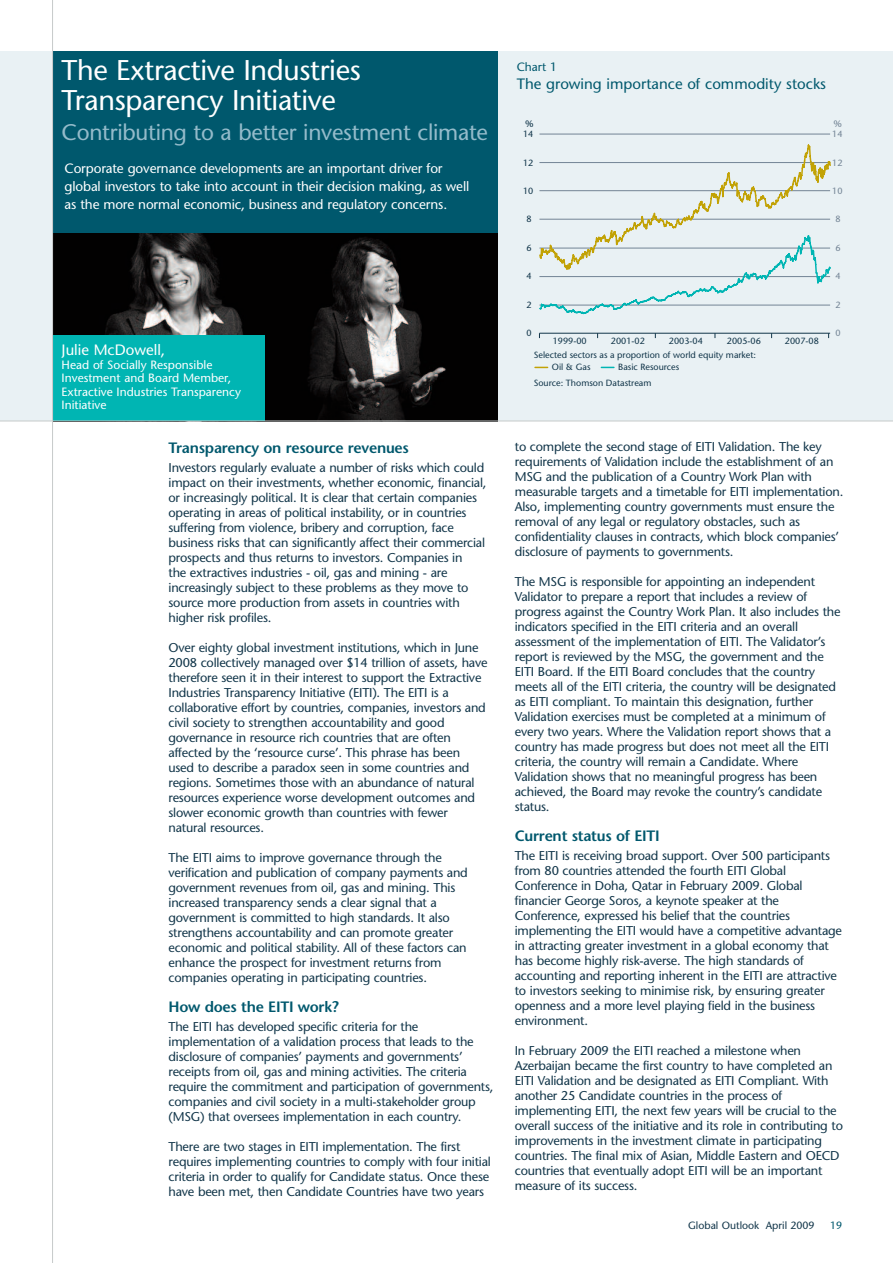
<style>
.page{position:relative;width:893px;height:1263px;background:#fff}
.page>*{position:absolute;margin:0;border:0;box-sizing:border-box;transform-origin:0 0}
.t1{font:28.5px/30px "Stone Sans";letter-spacing:-.01em;color:#fff}
.t2{font:22.5px "Stone Sans";letter-spacing:-.01em;color:#94bbca}
.t3{font:600 15px "Stone Sans";letter-spacing:-.015em;color:#00586d}
.t4{font:15px "Stone Sans";color:#00586d}
.t5{font:15px "Stone Sans";color:#fff}
.t6{font:13.5px/18px "Stone Sans";letter-spacing:-.01em;color:#fff}
.t7{font:12.75px/15px "Stone Sans";letter-spacing:-.015em;color:#12364a}
.t8{font:12px/13.5px "Stone Sans";color:#fff}
.t9{font:12px "Stone Sans";color:#00586d}
.t10{font:10.5px "Stone Sans";color:#12364a}
.t11{font:10.5px "Stone Sans";color:#00586d}
.t12{font:9px/15.6px "Stone Sans";color:#12364a}
.t13{font:9px "Stone Sans";color:#738495}
.t14{font:500 9px "Stone Sans";color:#12364a}
.t15{font:500 9px "Stone Sans";color:#738495}
</style>
<div class="page">
<div style="left:0;top:51px;width:893px;height:370px;background:#e9f1f4"></div>
<div style="left:53px;top:51px;width:445px;height:370px;background:#00586d"></div>
<hr style="left:539px;top:134px;width:291px;height:1px;background:#738495">
<hr style="left:539px;top:333px;width:291px;height:1px;background:#12364a">
<svg style="left:539px;top:144px;width:292px;height:171px"></svg>
<svg style="left:535px;top:367px;width:13px;height:1px"></svg>
<svg style="left:601px;top:367px;width:13px;height:1px"></svg>
<img style="left:282px;top:234px;width:216px;height:187px">
<img style="left:53px;top:234px;width:229px;height:187px">
<div style="left:53px;top:336px;width:212px;height:85px;background:#00b5b3"></div>
<hr style="left:52px;top:0;width:1px;height:1263px;background:#c7caca">
<hr style="left:0;top:421px;width:893px;height:1px;background:#c7caca">
<h1 class="t1" style="left:62px;top:59px;width:301px">The Extractive Industries<br>Transparency Initiative</h1>
<h2 class="t2" style="left:62px;top:124px;width:428px">Contributing to a better investment climate</h2>
<p class="t6" style="left:65px;top:161px;width:406px">Corporate governance developments are an important driver for global investors to take into account in their decision making, as well as the more normal economic, business and regulatory concerns.</p>
<p class="t5" style="left:62px;top:344px;width:105px">Julie McDowell,</p>
<p class="t8" style="left:62px;top:359px;width:181px">Head of Socially Responsible<br>Investment and Board Member,<br>Extractive Industries Transparency<br>Initiative</p>
<p class="t3" style="left:169px;top:441px;width:242px">Transparency on resource revenues</p>
<p class="t7" style="left:169px;top:461px;width:320px">Investors regularly evaluate a number of risks which could impact on their investments, whether economic, financial, or increasingly political. It is clear that certain companies operating in areas of political instability, or in countries suffering from violence, bribery and corruption, face business risks that can significantly affect their commercial prospects and thus returns to investors. Companies in<br>the extractives industries - oil, gas and mining - are increasingly subject to these problems as they move to source more production from assets in countries with higher risk profiles.</p>
<p class="t7" style="left:169px;top:641px;width:321px">Over eighty global investment institutions, which in June 2008 collectively managed over $14 trillion of assets, have therefore seen it in their interest to support the Extractive Industries Transparency Initiative (EITI). The EITI is a collaborative effort by countries, companies, investors and civil society to strengthen accountability and good governance in resource rich countries that are often affected by the ‘resource curse’. This phrase has been used to describe a paradox seen in some countries and regions. Sometimes those with an abundance of natural resources experience worse development outcomes and slower economic growth than countries with fewer natural resources.</p>
<p class="t7" style="left:169px;top:851px;width:301px">The EITI aims to improve governance through the verification and publication of company payments and government revenues from oil, gas and mining. This increased transparency sends a clear signal that a government is committed to high standards. It also strengthens accountability and can promote greater economic and political stability. All of these factors can enhance the prospect for investment returns from companies operating in participating countries.</p>
<p class="t3" style="left:169px;top:1001px;width:172px">How does the EITI work?</p>
<p class="t7" style="left:169px;top:1020px;width:327px">The EITI has developed specific criteria for the implementation of a validation process that leads to the disclosure of companies’ payments and governments’ receipts from oil, gas and mining activities. The criteria require the commitment and participation of governments, companies and civil society in a multi-stakeholder group (MSG) that oversees implementation in each country.</p>
<p class="t7" style="left:169px;top:1140px;width:324px">There are two stages in EITI implementation. The first requires implementing countries to comply with four initial criteria in order to qualify for Candidate status. Once these have been met, then Candidate Countries have two years</p>
<p class="t9" style="left:517px;top:62px;width:42px">Chart 1</p>
<p class="t4" style="left:517px;top:78px;width:311px">The growing importance of commodity stocks</p>
<p class="t14" style="left:525px;top:119px;width:10px">%</p>
<p class="t15" style="left:833px;top:119px;width:10px">%</p>
<p class="t12" style="left:523px;top:127px;width:12px">14</p>
<p class="t13" style="left:832px;top:131px;width:12px">14</p>
<p class="t12" style="left:523px;top:156px;width:12px">12</p>
<p class="t13" style="left:832px;top:159px;width:12px">12</p>
<p class="t12" style="left:523px;top:184px;width:12px">10</p>
<p class="t13" style="left:832px;top:187px;width:12px">10</p>
<p class="t12" style="left:527px;top:212px;width:7px">8</p>
<p class="t13" style="left:836px;top:216px;width:7px">8</p>
<p class="t12" style="left:527px;top:241px;width:7px">6</p>
<p class="t13" style="left:836px;top:244px;width:7px">6</p>
<p class="t12" style="left:527px;top:269px;width:7px">4</p>
<p class="t13" style="left:836px;top:273px;width:7px">4</p>
<p class="t12" style="left:527px;top:298px;width:7px">2</p>
<p class="t13" style="left:836px;top:301px;width:7px">2</p>
<p class="t12" style="left:527px;top:326px;width:7px">0</p>
<p class="t12" style="left:553px;top:334px;width:35px">1999-00</p>
<p class="t12" style="left:611px;top:334px;width:35px">2001-02</p>
<p class="t12" style="left:669px;top:334px;width:35px">2003-04</p>
<p class="t12" style="left:727px;top:334px;width:35px">2005-06</p>
<p class="t12" style="left:785px;top:334px;width:35px">2007-08</p>
<p class="t12" style="left:552px;top:360px;width:40px">Oil &amp; Gas</p>
<p class="t12" style="left:534px;top:348px;width:224px">Selected sectors as a proportion of world equity market:</p>
<p class="t12" style="left:534px;top:360px;width:147px;text-indent:84px">Basic Resources<br>Source: Thomson Datastream</p>
<p class="t13" style="left:836px;top:329px;width:7px">0</p>
<p class="t7" style="left:515px;top:440px;width:330px">to complete the second stage of EITI Validation. The key requirements of Validation include the establishment of an MSG and the publication of a Country Work Plan with measurable targets and a timetable for EITI implementation.<br>Also, implementing country governments must ensure the removal of any legal or regulatory obstacles, such as confidentiality clauses in contracts, which block companies’ disclosure of payments to governments.</p>
<p class="t7" style="left:515px;top:575px;width:327px">The MSG is responsible for appointing an independent Validator to prepare a report that includes a review of progress against the Country Work Plan. It also includes the indicators specified in the EITI criteria and an overall assessment of the implementation of EITI. The Validator’s report is reviewed by the MSG, the government and the EITI Board. If the EITI Board concludes that the country meets all of the EITI criteria, the country will be designated as EITI compliant. To maintain this designation, further Validation exercises must be completed at a minimum of every two years. Where the Validation report shows that a country has made progress but does not meet all the EITI criteria, the country will remain a Candidate. Where Validation shows that no meaningful progress has been achieved, the Board may revoke the country’s candidate status.</p>
<p class="t3" style="left:515px;top:830px;width:146px">Current status of EITI</p>
<p class="t7" style="left:515px;top:849px;width:329px">The EITI is receiving broad support. Over 500 participants from 80 countries attended the fourth EITI Global Conference in Doha, Qatar in February 2009. Global financier George Soros, a keynote speaker at the Conference, expressed his belief that the countries implementing the EITI would have a competitive advantage in attracting greater investment in a global economy that has become highly risk-averse. The high standards of accounting and reporting inherent in the EITI are attractive to investors seeking to minimise risk, by ensuring greater openness and a more level playing field in the business environment.</p>
<p class="t7" style="left:515px;top:1044px;width:330px">In February 2009 the EITI reached a milestone when Azerbaijan became the first country to have completed an EITI Validation and be designated as EITI Compliant. With another 25 Candidate countries in the process of implementing EITI, the next few years will be crucial to the overall success of the initiative and its role in contributing to improvements in the investment climate in participating countries. The final mix of Asian, Middle Eastern and OECD countries that eventually adopt EITI will be an important measure of its success.</p>
<p class="t10" style="left:688px;top:1222px;width:128px">Global Outlook April 2009</p>
<p class="t11" style="left:830px;top:1222px;width:14px">19</p>
</div>
